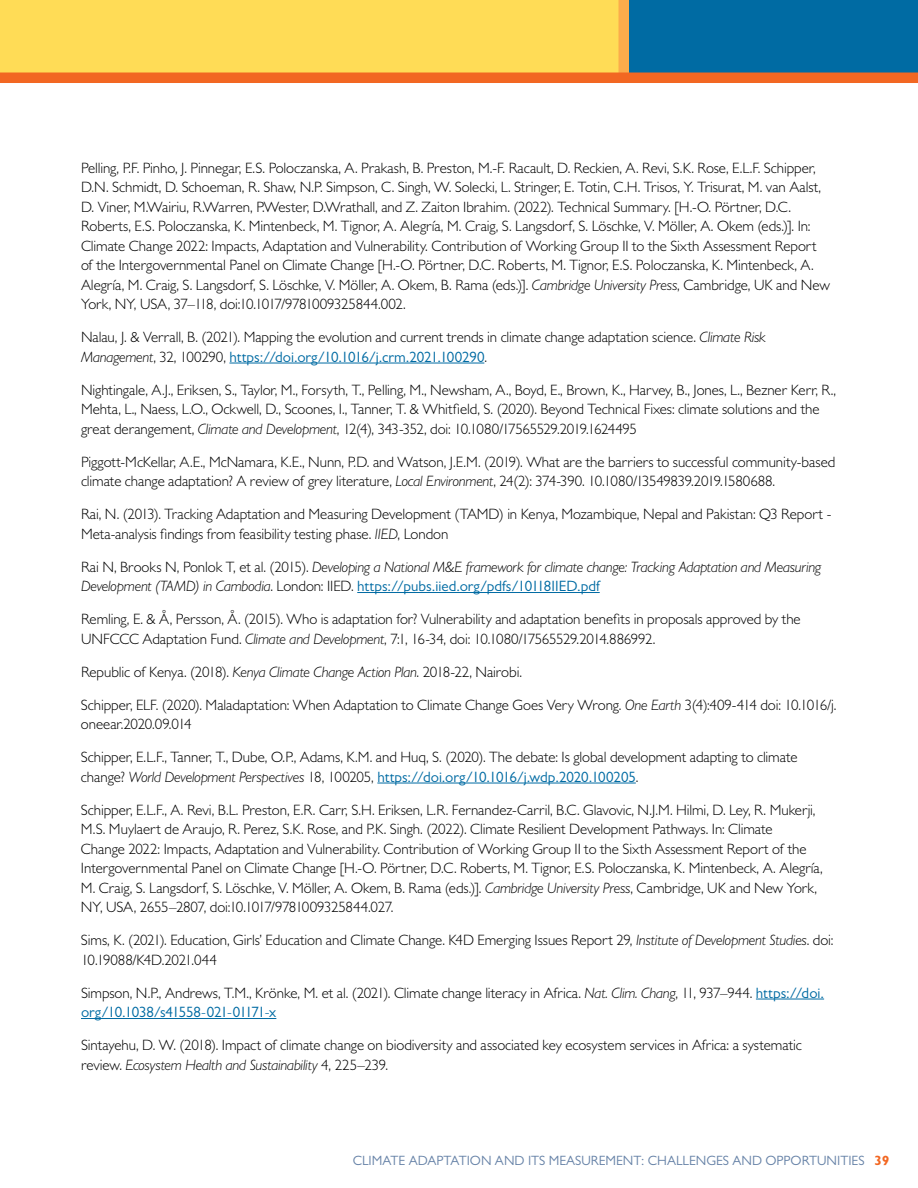
<style>
.page{position:relative;width:918px;height:1188px;background:#fff}
.page>*{position:absolute;margin:0;border:0;box-sizing:border-box;transform-origin:0 0}
.text{font:300 15px/19.5px "Gill Sans MT Pro";letter-spacing:-.005em;color:#000}
.text-2{font:italic 300 15px/19.5px "Gill Sans MT Pro";letter-spacing:-.015em;color:#000}
.t1{font:13.5px "Gill Sans MT Pro";color:#6682a7}
.s1{font-style:italic}
.s2{font-weight:400;color:#006ba3}
.s3{font-style:normal}
.s4{font-weight:400;font-style:normal;color:#006ba3}
.s5{font-weight:700;color:#f26722}
</style>
<div class="page">
<hr style="left:229px;top:363px;width:255px;height:1px;background:#006ba3">
<hr style="left:357px;top:592px;width:243px;height:1px;background:#006ba3">
<hr style="left:377px;top:783px;width:259px;height:1px;background:#006ba3">
<hr style="left:756px;top:999px;width:68px;height:1px;background:#006ba3">
<hr style="left:81px;top:1018px;width:195px;height:1px;background:#006ba3">
<div style="left:621px;top:0;width:297px;height:76px;background:#006ba3"></div>
<div style="left:0;top:0;width:626px;height:76px;background:#ffdc56"></div>
<div style="left:619px;top:0;width:10px;height:78px;background:#fbac4b"></div>
<div style="left:0;top:73px;width:918px;height:10px;background:#f26722"></div>
<p class="text" style="left:81px;top:157px;width:751px">Pelling, P.F. Pinho, J. Pinnegar, E.S. Poloczanska, A. Prakash, B. Preston, M.-F. Racault, D. Reckien, A. Revi, S.K. Rose, E.L.F. Schipper, D.N. Schmidt, D. Schoeman, R. Shaw, N.P. Simpson, C. Singh, W. Solecki, L. Stringer, E. Totin, C.H. Trisos, Y. Trisurat, M. van Aalst, D. Viner, M.Wairiu, R.Warren, P.Wester, D.Wrathall, and Z. Zaiton Ibrahim. (2022). Technical Summary. [H.-O. Pörtner, D.C.<br>Roberts, E.S. Poloczanska, K. Mintenbeck, M. Tignor, A. Alegría, M. Craig, S. Langsdorf, S. Löschke, V. Möller, A. Okem (eds.)]. In:<br>Climate Change 2022: Impacts, Adaptation and Vulnerability. Contribution of Working Group II to the Sixth Assessment Report of the Intergovernmental Panel on Climate Change [H.-O. Pörtner, D.C. Roberts, M. Tignor, E.S. Poloczanska, K. Mintenbeck, A.<br>Alegría, M. Craig, S. Langsdorf, S. Löschke, V. Möller, A. Okem, B. Rama (eds.)]. <span class="s1">Cambridge University Press</span>, Cambridge, UK and New York, NY, USA, 37–118, doi:10.1017/9781009325844.002.</p>
<p class="text" style="left:81px;top:327px;width:686px">Nalau, J. &amp; Verrall, B. (2021). Mapping the evolution and current trends in climate change adaptation science. <span class="s1">Climate Risk<br>Management</span>, 32, 100290, <span class="s2">https://doi.org/10.1016/j.crm.2021.100290</span>.</p>
<p class="text" style="left:81px;top:379px;width:757px">Nightingale, A.J., Eriksen, S., Taylor, M., Forsyth, T., Pelling, M., Newsham, A., Boyd, E., Brown, K., Harvey, B., Jones, L., Bezner Kerr, R.,<br>Mehta, L., Naess, L.O., Ockwell, D., Scoones, I., Tanner, T. &amp; Whitfield, S. (2020). Beyond Technical Fixes: climate solutions and the great derangement, <span class="s1">Climate and Development</span>, 12(4), 343-352, doi: 10.1080/17565529.2019.1624495</p>
<p class="text" style="left:81px;top:451px;width:756px">Piggott-McKellar, A.E., McNamara, K.E., Nunn, P.D. and Watson, J.E.M. (2019). What are the barriers to successful community-based climate change adaptation? A review of grey literature, <span class="s1">Local Environment</span>, 24(2): 374-390. 10.1080/13549839.2019.1580688.</p>
<p class="text" style="left:81px;top:504px;width:752px">Rai, N. (2013). Tracking Adaptation and Measuring Development (TAMD) in Kenya, Mozambique, Nepal and Pakistan: Q3 Report -<br>Meta-analysis findings from feasibility testing phase. <span class="s1">IIED</span>, London</p>
<p class="text-2" style="left:81px;top:556px;width:742px"><span class="s3">Rai N, Brooks N, Ponlok T, et al. (2015).</span> Developing a National M&amp;E framework for climate change: Tracking Adaptation and Measuring<br>Development (TAMD) in Cambodia<span class="s3">. London: IIED.</span> <span class="s4">https://pubs.iied.org/pdfs/10118IIED.pdf</span></p>
<p class="text" style="left:81px;top:609px;width:721px">Remling, E. &amp; Å, Persson, Å. (2015). Who is adaptation for? Vulnerability and adaptation benefits in proposals approved by the<br>UNFCCC Adaptation Fund. <span class="s1">Climate and Development</span>, 7:1, 16-34, doi: 10.1080/17565529.2014.886992.</p>
<p class="text" style="left:81px;top:661px;width:443px">Republic of Kenya. (2018). <span class="s1">Kenya Climate Change Action Plan</span>. 2018-22, Nairobi.</p>
<p class="text" style="left:81px;top:694px;width:757px">Schipper, ELF. (2020). Maladaptation: When Adaptation to Climate Change Goes Very Wrong. <span class="s1">One Earth</span> 3(4):409-414 doi: 10.1016/j. oneear.2020.09.014</p>
<p class="text" style="left:81px;top:747px;width:718px">Schipper, E.L.F., Tanner, T., Dube, O.P., Adams, K.M. and Huq, S. (2020). The debate: Is global development adapting to climate change? <span class="s1">World Development Perspectives</span> 18, 100205, <span class="s2">https://doi.org/10.1016/j.wdp.2020.100205</span>.</p>
<p class="text" style="left:81px;top:799px;width:743px">Schipper, E.L.F., A. Revi, B.L. Preston, E.R. Carr, S.H. Eriksen, L.R. Fernandez-Carril, B.C. Glavovic, N.J.M. Hilmi, D. Ley, R. Mukerji, M.S. Muylaert de Araujo, R. Perez, S.K. Rose, and P.K. Singh. (2022). Climate Resilient Development Pathways. In: Climate<br>Change 2022: Impacts, Adaptation and Vulnerability. Contribution of Working Group II to the Sixth Assessment Report of the Intergovernmental Panel on Climate Change [H.-O. Pörtner, D.C. Roberts, M. Tignor, E.S. Poloczanska, K. Mintenbeck, A. Alegría, M. Craig, S. Langsdorf, S. Löschke, V. Möller, A. Okem, B. Rama (eds.)]. <span class="s1">Cambridge University Press</span>, Cambridge, UK and New York, NY, USA, 2655–2807, doi:10.1017/9781009325844.027.</p>
<p class="text" style="left:81px;top:930px;width:754px">Sims, K. (2021). Education, Girls’ Education and Climate Change. K4D Emerging Issues Report 29, <span class="s1">Institute of Development Studies</span>. doi:<br>10.19088/K4D.2021.044</p>
<p class="text" style="left:81px;top:982px;width:745px">Simpson, N.P., Andrews, T.M., Krönke, M. et al. (2021). Climate change literacy in Africa. <span class="s1">Nat. Clim. Chang</span>, 11, 937–944. <span class="s2">https://doi. org/10.1038/s41558-021-01171-x</span></p>
<p class="text" style="left:81px;top:1035px;width:723px">Sintayehu, D. W. (2018). Impact of climate change on biodiversity and associated key ecosystem services in Africa: a systematic review. <span class="s1">Ecosystem Health and Sustainability</span> 4, 225–239.</p>
<p class="t1" style="left:353px;top:1152px;width:538px">CLIMATE ADAPTATION AND ITS MEASUREMENT: CHALLENGES AND OPPORTUNITIES <span class="s5">39</span></p>
</div>
